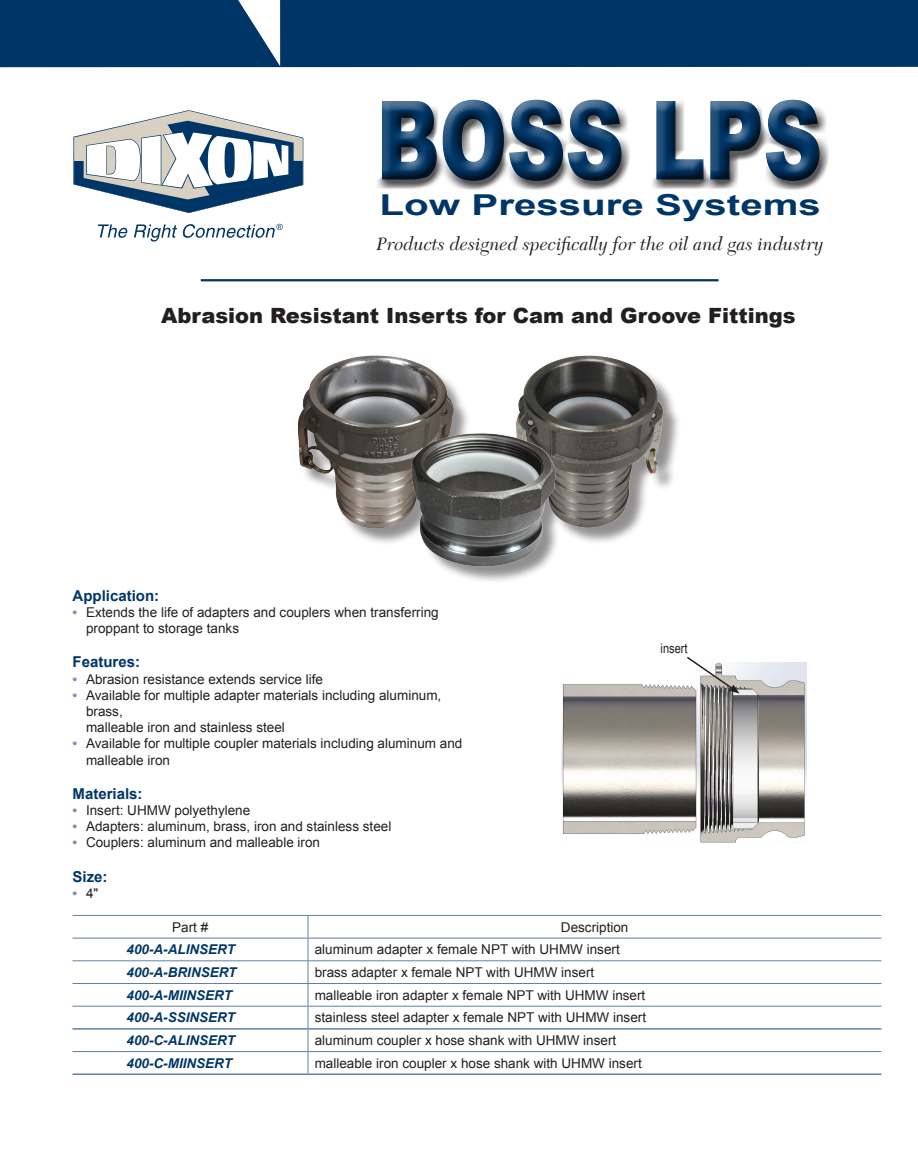
<style>
.page{position:relative;width:918px;height:1175px;background:#fff}
.page>*{position:absolute;margin:0;border:0;box-sizing:border-box;transform-origin:0 0}
.t1{font:900 108px "Arial";color:#003667;scale:.75 1}
.t2{font:700 28.8px "Arial";color:#003667;scale:1.4 1}
.t3{font:900 21px "Arial";color:#231f20}
.t4{font:italic 18.75px "New Caledonia";letter-spacing:.005em;color:#231f20}
.t5{font:700 15px "Arial";color:#003667}
.t6{font:13.5px/16.2px "Arial";color:#231f20}
.t7{font:italic 700 13.5px "Arial";color:#003667}
.t8{font:13.5px "Arial Narrow";color:#231f20}
.s1{font-weight:700;color:#7a93b6}
</style>
<div class="page">
<div style="left:0;top:0;width:918px;height:67px;background:#003667"></div>
<img style="left:562px;top:662px;width:245px;height:181px">
<svg style="left:685px;top:656px;width:55px;height:37px"></svg>
<hr style="left:73px;top:915px;width:235px;height:1px;background:#6180a7">
<hr style="left:308px;top:915px;width:573px;height:1px;background:#6180a7">
<hr style="left:73px;top:937px;width:235px;height:1px;background:#6180a7">
<hr style="left:308px;top:937px;width:573px;height:1px;background:#6180a7">
<hr style="left:73px;top:960px;width:235px;height:1px;background:#6180a7">
<hr style="left:308px;top:960px;width:573px;height:1px;background:#6180a7">
<hr style="left:73px;top:983px;width:235px;height:1px;background:#6180a7">
<hr style="left:308px;top:983px;width:573px;height:1px;background:#6180a7">
<hr style="left:73px;top:1005px;width:235px;height:1px;background:#6180a7">
<hr style="left:308px;top:1005px;width:573px;height:1px;background:#6180a7">
<hr style="left:73px;top:1028px;width:235px;height:1px;background:#6180a7">
<hr style="left:308px;top:1028px;width:573px;height:1px;background:#6180a7">
<svg style="left:308px;top:916px;width:1px;height:157px"></svg>
<hr style="left:73px;top:1051px;width:235px;height:1px;background:#6180a7">
<hr style="left:308px;top:1051px;width:573px;height:1px;background:#6180a7">
<hr style="left:73px;top:1073px;width:235px;height:2px;background:#6180a7">
<hr style="left:308px;top:1073px;width:573px;height:2px;background:#6180a7">
<svg style="left:98px;top:224px;width:30px;height:14px"></svg>
<svg style="left:73px;top:110px;width:230px;height:103px"></svg>
<svg style="left:134px;top:224px;width:149px;height:17px"></svg>
<div style="left:374px;top:95px;width:456px;height:95px;background:#231f20;opacity:.75"></div>
<div style="left:300px;top:358px;width:382px;height:226px;background:#231f20;opacity:.5"></div>
<img style="left:511px;top:355px;width:157px;height:176px">
<img style="left:297px;top:355px;width:169px;height:179px">
<img style="left:410px;top:430px;width:146px;height:138px">
<hr style="left:201px;top:279px;width:518px;height:2px;background:#003667">
<h1 class="t1" style="left:377px;top:62px;width:595px">BOSS LPS</h1>
<h2 class="t2" style="left:380px;top:185px;width:317px">Low Pressure Systems</h2>
<h3 class="t4" style="left:377px;top:233px;width:449px">Products designed specifically for the oil and gas industry</h3>
<h3 class="t3" style="left:161px;top:300px;width:636px">Abrasion Resistant Inserts for Cam and Groove Fittings</h3>
<p class="t5" style="left:73px;top:585px;width:88px">Application:</p>
<p class="t6" style="left:86px;top:604px;width:354px;text-indent:-14px"><span class="s1">•</span> Extends the life of adapters and couplers when transferring proppant to storage tanks</p>
<p class="t5" style="left:73px;top:651px;width:69px">Features:</p>
<p class="t6" style="left:73px;top:670px;width:252px"><span class="s1">•</span> Abrasion resistance extends service life</p>
<p class="t6" style="left:86px;top:687px;width:357px;text-indent:-14px"><span class="s1">•</span> Available for multiple adapter materials including aluminum, brass,<br>malleable iron and stainless steel</p>
<p class="t6" style="left:86px;top:735px;width:378px;text-indent:-14px"><span class="s1">•</span> Available for multiple coupler materials including aluminum and malleable iron</p>
<p class="t5" style="left:73px;top:783px;width:72px">Materials:</p>
<p class="t6" style="left:73px;top:802px;width:179px"><span class="s1">•</span> Insert: UHMW polyethylene</p>
<p class="t6" style="left:73px;top:818px;width:320px"><span class="s1">•</span> Adapters: aluminum, brass, iron and stainless steel</p>
<p class="t6" style="left:73px;top:834px;width:249px"><span class="s1">•</span> Couplers: aluminum and malleable iron</p>
<p class="t5" style="left:73px;top:866px;width:37px">Size:</p>
<p class="t6" style="left:73px;top:885px;width:27px"><span class="s1">•</span> 4"</p>
<p class="t6" style="left:172px;top:918px;width:38px">Part #</p>
<p class="t6" style="left:561px;top:918px;width:69px">Description</p>
<p class="t7" style="left:127px;top:940px;width:110px">400-A-ALINSERT</p>
<p class="t6" style="left:315px;top:941px;width:307px">aluminum adapter x female NPT with UHMW insert</p>
<p class="t7" style="left:127px;top:963px;width:112px">400-A-BRINSERT</p>
<p class="t6" style="left:315px;top:964px;width:281px">brass adapter x female NPT with UHMW insert</p>
<p class="t7" style="left:127px;top:985px;width:107px">400-A-MIINSERT</p>
<p class="t6" style="left:315px;top:986px;width:332px">malleable iron adapter x female NPT with UHMW insert</p>
<p class="t7" style="left:127px;top:1008px;width:110px">400-A-SSINSERT</p>
<p class="t6" style="left:315px;top:1009px;width:333px">stainless steel adapter x female NPT with UHMW insert</p>
<p class="t7" style="left:127px;top:1031px;width:110px">400-C-ALINSERT</p>
<p class="t6" style="left:315px;top:1032px;width:303px">aluminum coupler x hose shank with UHMW insert</p>
<p class="t7" style="left:127px;top:1053px;width:107px">400-C-MIINSERT</p>
<p class="t6" style="left:315px;top:1054px;width:329px">malleable iron coupler x hose shank with UHMW insert</p>
<p class="t8" style="left:661px;top:638px;width:29px">insert</p>
</div>
